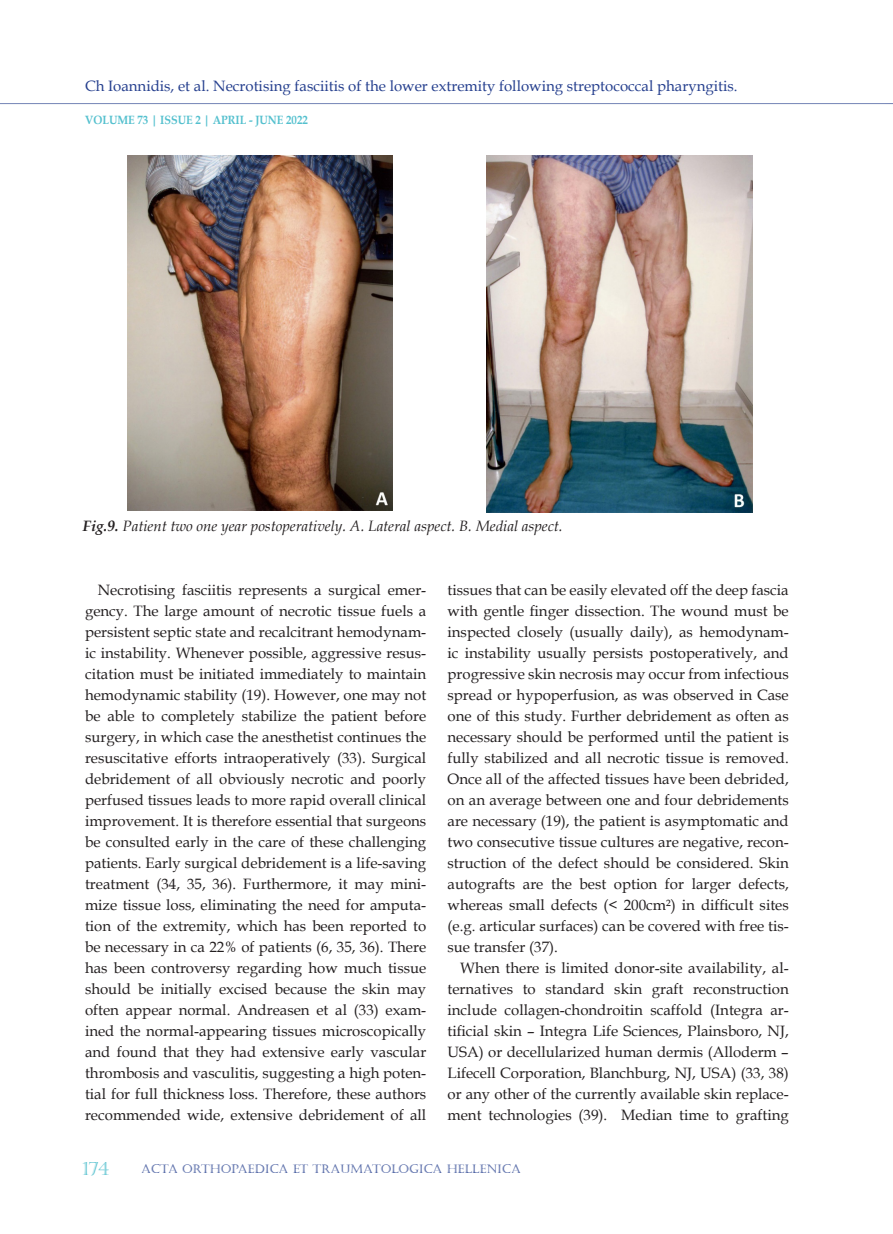
<style>
.page{position:relative;width:893px;height:1234px;background:#fff}
.page>*{position:absolute;margin:0;border:0;box-sizing:border-box;transform-origin:0 0}
.t1{font:18px "Castellar";color:#54c0ce}
.Βασικό{font:15px/21px "Book Antiqua";color:#231f20;text-align:justify}
.t2{font:15px "Book Antiqua";color:#253f8e}
.Βασικό-2{font:italic 15px "Book Antiqua";color:#231f20}
.t3{font:12px "Castellar";color:#253f8e}
.t4{font:700 12px "Book Antiqua";color:#54c0ce;scale:.9 1}
.s1{font-weight:700}
</style>
<div class="page">
<hr style="left:0;top:103px;width:893px;height:3px;background:#231f20;opacity:.75">
<img style="left:128px;top:155px;width:265px;height:355px">
<img style="left:487px;top:155px;width:266px;height:357px">
<p class="t2" style="left:85px;top:75px;width:654px">Ch Ioannidis, et al. Necrotising fasciitis of the lower extremity following streptococcal pharyngitis.</p>
<p class="t4" style="left:85px;top:111px;width:249px">VOLUME 73 | ISSUE 2 | APRIL - JUNE 2022</p>
<p class="Βασικό-2" style="left:83px;top:515px;width:481px"><span class="s1">Fig.9.</span> Patient two one year postoperatively. A. Lateral aspect. B. Medial aspect.</p>
<p class="Βασικό" style="left:85px;top:578px;width:343px;text-indent:13px">Necrotising fasciitis represents a surgical emer&shy;gency. The large amount of necrotic tissue fuels a persistent septic state and recalcitrant hemodynam&shy;ic instability. Whenever possible, aggressive resus&shy;citation must be initiated immediately to maintain hemodynamic stability (19). However, one may not be able to completely stabilize the patient before surgery, in which case the anesthetist continues the resuscitative efforts intraoperatively (33). Surgical debridement of all obviously necrotic and poorly perfused tissues leads to more rapid overall clinical improvement. It is therefore essential that surgeons be consulted early in the care of these challenging patients. Early surgical debridement is a life-saving treatment (34, 35, 36). Furthermore, it may mini&shy;mize tissue loss, eliminating the need for amputa&shy;tion of the extremity, which has been reported to be necessary in ca 22% of patients (6, 35, 36). There has been controversy regarding how much tissue should be initially excised because the skin may often appear normal. Andreasen et al (33) exam&shy;ined the normal-appearing tissues microscopically and found that they had extensive early vascular thrombosis and vasculitis, suggesting a high poten&shy;tial for full thickness loss. Therefore, these authors recommended wide, extensive debridement of all</p>
<p class="Βασικό" style="left:448px;top:578px;width:343px">tissues that can be easily elevated off the deep fascia with gentle finger dissection. The wound must be inspected closely (usually daily), as hemodynam&shy;ic instability usually persists postoperatively, and progressive skin necrosis may occur from infectious spread or hypoperfusion, as was observed in Case one of this study. Further debridement as often as necessary should be performed until the patient is fully stabilized and all necrotic tissue is removed.<br>Once all of the affected tissues have been debrided, on an average between one and four debridements are necessary (19), the patient is asymptomatic and two consecutive tissue cultures are negative, recon&shy;struction of the defect should be considered. Skin autografts are the best option for larger defects, whereas small defects (&lt; 200cm²) in difficult sites (e.g. articular surfaces) can be covered with free tis&shy;sue transfer (37).</p>
<p class="Βασικό" style="left:448px;top:956px;width:343px;text-indent:13px">When there is limited donor-site availability, al&shy;ternatives to standard skin graft reconstruction include collagen-chondroitin scaffold (Integra ar&shy;tificial skin – Integra Life Sciences, Plainsboro, NJ, USA) or decellularized human dermis (Alloderm – Lifecell Corporation, Blanchburg, NJ, USA) (33, 38) or any other of the currently available skin replace&shy;ment technologies (39). Median time to grafting</p>
<p class="t1" style="left:82px;top:1157px;width:28px">174</p>
<p class="t3" style="left:141px;top:1161px;width:381px">ACTA ORTHOPAEDICA ET TRAUMATOLOGICA HELLENICA</p>
</div>
